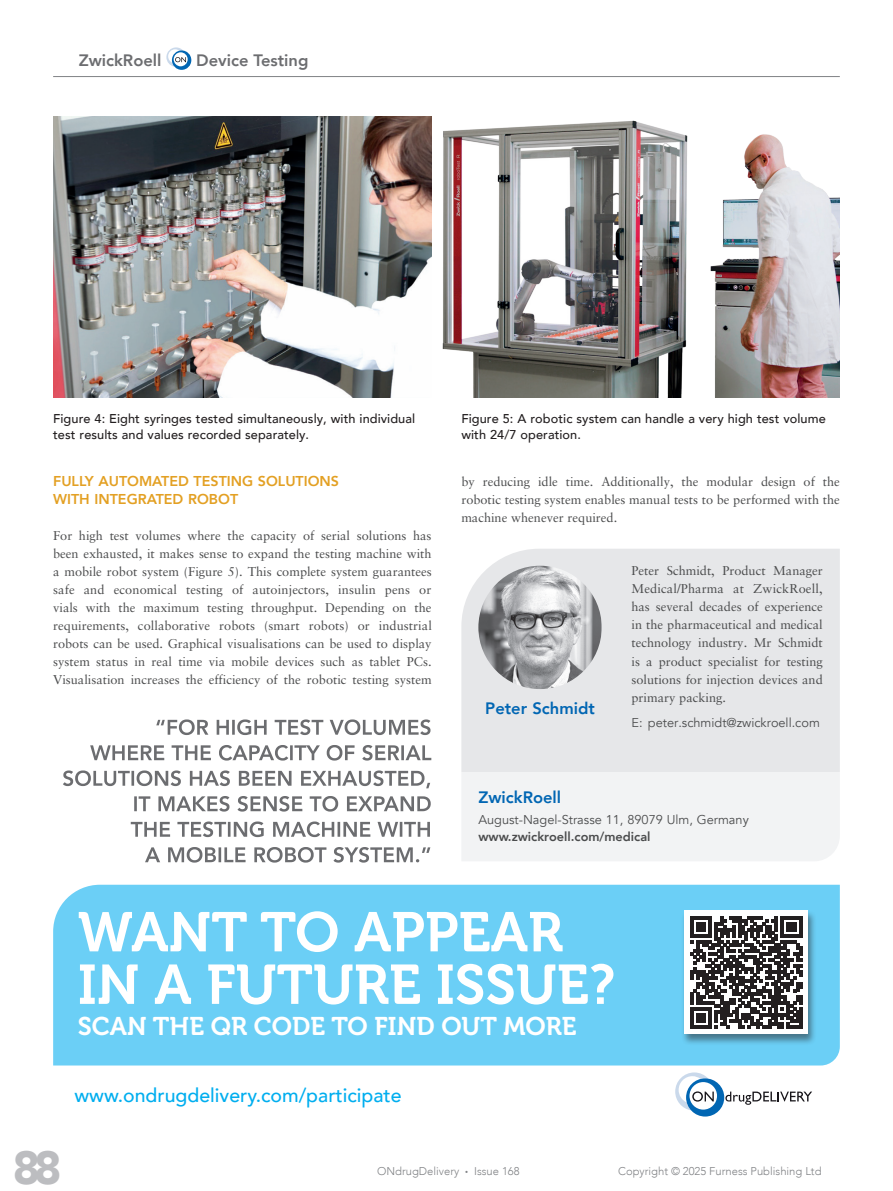
<style>
.page{position:relative;width:893px;height:1191px;background:#fff}
.page>*{position:absolute;margin:0;border:0;box-sizing:border-box;transform-origin:0 0}
.t1{font:55.5px "Museo 700";color:#fff}
.t2{font:900 46.35px "Avenir";color:#bcbdc0}
.t3{font:25.5px "Museo 700";color:#fff}
.t4{font:500 19.5px "Avenir";color:#00aeef}
.t5{font:800 16.5px "Avenir";color:#6c6d70}
.MF_body_no_indent{font:800 16.5px "Avenir";color:#0166b3}
.MF_Xhead{font:800 14.25px/18px "Avenir";color:#e3a023}
.MF_body_no_indent-2{font:12.75px/18px "Sabon LT Pro";color:#4b4c4d;text-align:justify}
.MF_Captions{font:500 12.75px/15.3px "Avenir";letter-spacing:.005em;color:#231f20}
.MF_author_box_body{font:12.75px "Avenir";color:#4b4c4d}
.MF_body_no_indent-3{font:12.75px "Avenir";color:#4b4c4d}
.MF_author_box_body_BOLD{font:800 12.75px "Avenir";color:#4b4c4d}
.t6{font:300 11.25px "Avenir";color:#808285}
.s1{font-size:6px}
</style>
<div class="page">
<hr style="left:53px;top:76px;width:787px;height:1px;background:#808285">
<svg style="left:166px;top:47px;width:25px;height:23px"></svg>
<div style="left:461px;top:549px;width:379px;height:223px;background:#e6e7e9"></div>
<div style="left:462px;top:772px;width:378px;height:89px;background:#f2f3f4"></div>
<img style="left:478px;top:566px;width:124px;height:123px;border-radius:62px">
<img style="left:53px;top:116px;width:379px;height:282px">
<img style="left:442px;top:120px;width:398px;height:278px">
<svg style="left:145px;top:847px;width:285px;height:15px"></svg>
<svg style="left:131px;top:821px;width:299px;height:16px"></svg>
<svg style="left:134px;top:796px;width:297px;height:15px"></svg>
<svg style="left:63px;top:770px;width:367px;height:18px"></svg>
<svg style="left:90px;top:745px;width:341px;height:15px"></svg>
<svg style="left:156px;top:719px;width:274px;height:16px"></svg>
<div style="left:53px;top:884px;width:787px;height:181px;background:#6bcff6"></div>
<div style="left:681px;top:910px;width:136px;height:136px;background:#231f20;opacity:.5"></div>
<div style="left:684px;top:910px;width:124px;height:124px;background:#fff"></div>
<svg style="left:675px;top:1072px;width:137px;height:44px"></svg>
<svg style="left:690px;top:916px;width:112px;height:112px"></svg>
<hr style="left:799px;top:1007px;width:3px;height:21px;background:#231f20">
<p class="t5" style="left:79px;top:47px;width:84px">ZwickRoell</p>
<p class="t5" style="left:196px;top:47px;width:114px">Device Testing</p>
<p class="MF_Captions" style="left:53px;top:410px;width:363px">Figure 4: Eight syringes tested simultaneously, with individual test results and values recorded separately.</p>
<p class="MF_Captions" style="left:461px;top:410px;width:366px">Figure 5: A robotic system can handle a very high test volume with 24/7 operation.</p>
<p class="MF_Xhead" style="left:53px;top:472px;width:287px">FULLY AUTOMATED TESTING SOLUTIONS<br>WITH INTEGRATED ROBOT</p>
<p class="MF_body_no_indent-2" style="left:53px;top:526px;width:380px">For high test volumes where the capacity of serial solutions has been exhausted, it makes sense to expand the testing machine with a mobile robot system (Figure 5). This complete system guarantees safe and economical testing of autoinjectors, insulin pens or vials with the maximum testing throughput. Depending on the requirements, collaborative robots (smart robots) or industrial robots can be used. Graphical visualisations can be used to display system status in real time via mobile devices such as tablet PCs.<br>Visualisation increases the efficiency of the robotic testing system</p>
<p class="MF_body_no_indent-2" style="left:461px;top:472px;width:380px">by reducing idle time. Additionally, the modular design of the robotic testing system enables manual tests to be performed with the machine whenever required.</p>
<p class="MF_body_no_indent" style="left:485px;top:695px;width:111px">Peter Schmidt</p>
<p class="MF_body_no_indent-2" style="left:631px;top:561px;width:193px">Peter Schmidt, Product Manager Medical/Pharma at ZwickRoell, has several decades of experience in the pharmaceutical and medical technology industry. Mr Schmidt is a product specialist for testing solutions for injection devices and primary packing.</p>
<p class="MF_body_no_indent-3" style="left:631px;top:714px;width:190px">E: peter.schmidt@zwickroell.com</p>
<p class="MF_body_no_indent" style="left:478px;top:784px;width:84px">ZwickRoell</p>
<p class="MF_author_box_body" style="left:478px;top:812px;width:272px">August-Nagel-Strasse 11, 89079 Ulm, Germany</p>
<p class="MF_author_box_body_BOLD" style="left:478px;top:826px;width:174px">www.zwickroell.com/medical</p>
<p class="t1" style="left:78px;top:901px;width:487px">WANT TO APPEAR</p>
<p class="t1" style="left:78px;top:953px;width:539px">IN A FUTURE ISSUE?</p>
<p class="t3" style="left:78px;top:1012px;width:500px">SCAN THE QR CODE TO FIND OUT MORE</p>
<p class="t4" style="left:74px;top:1077px;width:329px">www.ondrugdelivery.com/participate</p>
<h2 class="t2" style="left:13px;top:1128px;width:50px">88</h2>
<p class="t6" style="left:377px;top:1164px;width:144px">ONdrugDelivery <span class="s1">•</span> Issue 168</p>
<p class="t6" style="left:618px;top:1164px;width:205px">Copyright © 2025 Furness Publishing Ltd</p>
</div>
